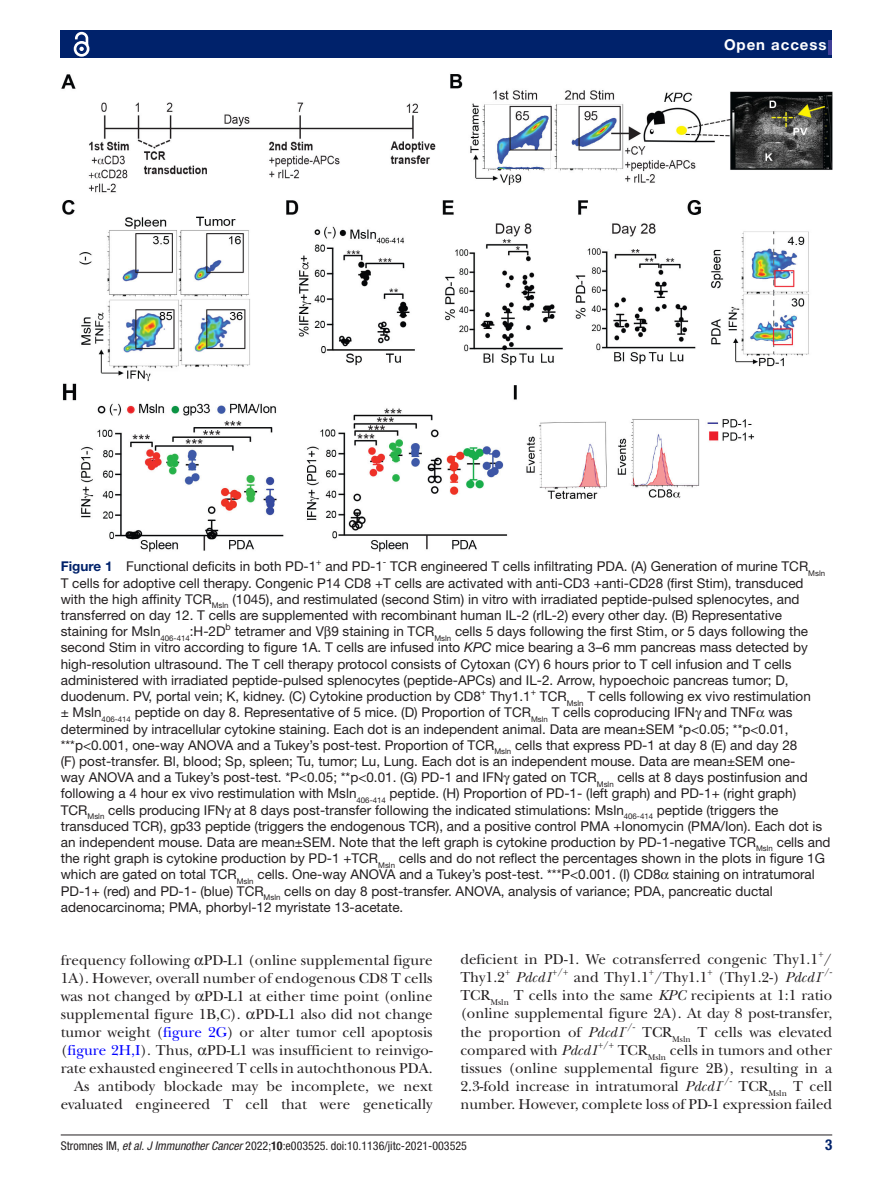
<style>
.page{position:relative;width:893px;height:1191px;background:#fff}
.page>*{position:absolute;margin:0;border:0;box-sizing:border-box;transform-origin:0 0}
.t1{font:15px/18px "New Baskerville";color:#231f20;text-align:justify}
.t2{font:700 15px "Helvetica Neue LT Std";letter-spacing:.065em;color:#fff}
.t3{font:italic 15px "New Baskerville";color:#231f20}
.t4{font:700 condensed 15px "Helvetica Neue LT Std";color:#00226b}
.t5{font:13.5px/16.2px "Helvetica Neue LT Std";color:#231f20}
.t6{font:condensed 12px "Helvetica Neue LT Std";color:#231f20}
.t7{font:9.9px "New Baskerville";color:#231f20}
.t8{font:9px "Helvetica Neue LT Std";color:#231f20}
.s1{font-weight:700;color:#00226b}
.s2{font-style:italic}
.s3{color:#00f}
.s4{font-weight:700}
</style>
<div class="page">
<hr style="left:61px;top:1134px;width:771px;height:1px;background:#231f20">
<div style="left:61px;top:31px;width:771px;height:27px;background:#00226b"></div>
<hr style="left:828px;top:40px;width:4px;height:15px;background:#414099">
<svg style="left:73px;top:31px;width:17px;height:26px"></svg>
<img style="left:61px;top:74px;width:771px;height:478px">
<p class="t2" style="left:724px;top:35px;width:104px">Open access</p>
<p class="t5" style="left:61px;top:558px;width:766px"><span class="s1">Figure 1</span> Functional deficits in both PD-1<sup>+</sup> and PD-1<sup>-</sup> TCR engineered T cells infiltrating PDA. (A) Generation of murine TCR<sub>Msln </sub>T cells for adoptive cell therapy. Congenic P14 CD8 +T cells are activated with anti-CD3 +anti-CD28 (first Stim), transduced with the high affinity TCR<sub>Msln</sub> (1045), and restimulated (second Stim) in vitro with irradiated peptide-pulsed splenocytes, and transferred on day 12. T cells are supplemented with recombinant human IL-2 (rIL-2) every other day. (B) Representative staining for Msln<sub>406-414</sub>:H-2D</p>
<p class="t8" style="left:226px;top:621px;width:7px">b</p>
<p class="t5" style="left:61px;top:623px;width:771px;text-indent:174px">tetramer and V 9 staining in TCR<sub>Msln</sub> cells 5 days following the first Stim, or 5 days following the second Stim in vitro according to figure 1A. T cells are infused into <span class="s2">KPC</span> mice bearing a 3–6 mm pancreas mass detected by high-resolution ultrasound. The T cell therapy protocol consists of Cytoxan (CY) 6 hours prior to T cell infusion and T cells administered with irradiated peptide-pulsed splenocytes (peptide-APCs) and IL-2. Arrow, hypoechoic pancreas tumor; D, duodenum. PV, portal vein; K, kidney. (C) Cytokine production by CD8<sup>+</sup> Thy1.1<sup>+</sup> TCR<sub>Msln</sub> T cells following ex vivo restimulation<br>± Msln<sub>406-414</sub> peptide on day 8. Representative of 5 mice. (D) Proportion of TCR<sub>Msln</sub> T cells coproducing IFN and TNF was determined by intracellular cytokine staining. Each dot is an independent animal. Data are mean±SEM *p&lt;0.05; **p&lt;0.01, ***p&lt;0.001, one-way ANOVA and a Tukey’s post-test. Proportion of TCR<sub>Msln</sub> cells that express PD-1 at day 8 (E) and day 28<br>(F) post-transfer. Bl, blood; Sp, spleen; Tu, tumor; Lu, Lung. Each dot is an independent mouse. Data are mean±SEM one-<br>way ANOVA and a Tukey’s post-test. *P&lt;0.05; **p&lt;0.01. (G) PD-1 and IFN gated on TCR<sub>Msln</sub> cells at 8 days postinfusion and following a 4 hour ex vivo restimulation with Msln<sub>406-414</sub> peptide. (H) Proportion of PD-1- (left graph) and PD-1+ (right graph)<br>TCR<sub>Msln</sub> cells producing IFN at 8 days post-transfer following the indicated stimulations: Msln<sub>406-414</sub> peptide (triggers the transduced TCR), gp33 peptide (triggers the endogenous TCR), and a positive control PMA +Ionomycin (PMA/Ion). Each dot is an independent mouse. Data are mean±SEM. Note that the left graph is cytokine production by PD-1-negative TCR<sub>Msln</sub> cells and the right graph is cytokine production by PD-1 +TCR<sub>Msln</sub> cells and do not reflect the percentages shown in the plots in figure 1G which are gated on total TCR<sub>Msln</sub> cells. One-way ANOVA and a Tukey’s post-test. ***P&lt;0.001. (I) CD8 staining on intratumoral PD-1+ (red) and PD-1- (blue) TCR<sub>Msln</sub> cells on day 8 post-transfer. ANOVA, analysis of variance; PDA, pancreatic ductal adenocarcinoma; PMA, phorbyl-12 myristate 13-acetate.</p>
<p class="t7" style="left:818px;top:948px;width:7px">+</p>
<p class="t1" style="left:61px;top:951px;width:373px;text-align:right">frequency following PD-L1 (online supplemental figure 1A). However, overall number of endogenous CD8 T cells was not changed by PD-L1 at either time point (online supplemental figure 1B,C). PD-L1 also did not change tumor weight (<span class="s3">figure 2G</span>) or alter tumor cell apoptosis (<span class="s3">figure 2H,I</span>). Thus, PD-L1 was insufficient to reinvigo&shy;rate exhausted engineered T cells in autochthonous PDA.<br>As antibody blockade may be incomplete, we next evaluated engineered T cell that were genetically</p>
<p class="t1" style="left:460px;top:950px;width:373px">deficient in PD-1. We cotransferred congenic Thy1.1 /</p>
<p class="t7" style="left:649px;top:966px;width:7px">+</p>
<p class="t7" style="left:707px;top:966px;width:7px">+</p>
<p class="t1" style="left:718px;top:968px;width:105px">(Thy1.2-) <span class="s2">Pdcd1</span></p>
<p class="t7" style="left:822px;top:966px;width:12px">-/-</p>
<p class="t1" style="left:460px;top:986px;width:373px">TCR<sub>Msln</sub> T cells into the same <span class="s2">KPC</span> recipients at 1:1 ratio (online supplemental figure 2A). At day 8 post-transfer, the proportion of <span class="s2">Pdcd1</span><sup>-/-</sup></p>
<p class="t1" style="left:460px;top:968px;width:46px">Thy1.2</p>
<p class="t7" style="left:505px;top:966px;width:7px">+</p>
<p class="t3" style="left:516px;top:968px;width:38px">Pdcd1</p>
<p class="t7" style="left:552px;top:966px;width:18px">+/+</p>
<p class="t1" style="left:574px;top:968px;width:135px">and Thy1.1 /Thy1.1</p>
<p class="t1" style="left:642px;top:1022px;width:192px">TCR<sub>Msln</sub> T cells was elevated</p>
<p class="t1" style="left:460px;top:1041px;width:139px">compared with <span class="s2">Pdcd1</span></p>
<p class="t7" style="left:598px;top:1039px;width:18px">+/+</p>
<p class="t1" style="left:460px;top:1041px;width:373px;text-indent:157px">TCR<sub>Msln</sub> cells in tumors and other tissues (online supplemental figure 2B), resulting in a 2.3-fold increase in intratumoral <span class="s2">Pdcd1</span><sup>-/-</sup> TCR<sub>Msln</sub> T cell number. However, complete loss of PD-1 expression failed</p>
<p class="t6" style="left:61px;top:1138px;width:408px">Stromnes IM, <span class="s2">et al</span>. <span class="s2">J Immunother Cancer</span> 2022;<span class="s4">10</span>:e003525. doi:10.1136/jitc-2021-003525</p>
<p class="t4" style="left:825px;top:1135px;width:9px">3</p>
</div>
